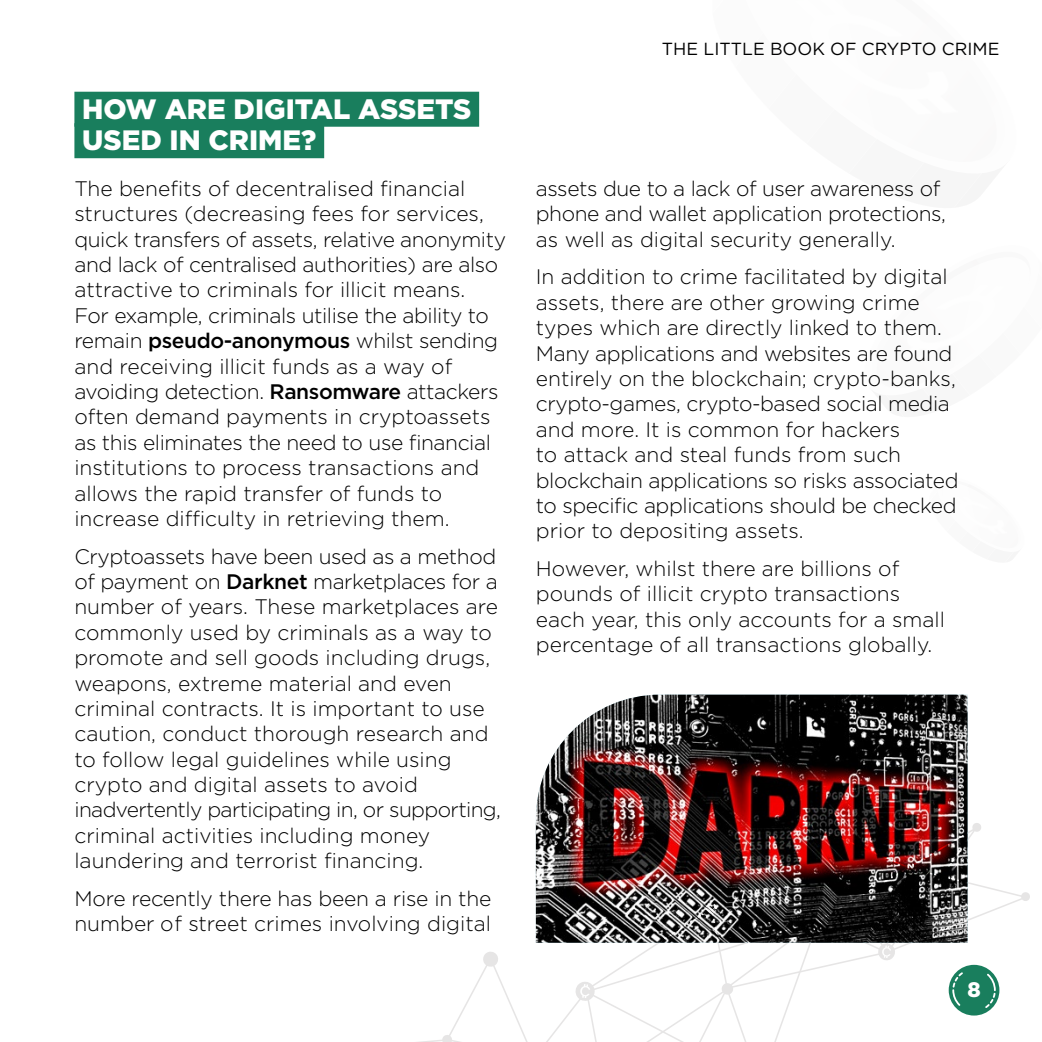
<style>
.page{position:relative;width:1042px;height:1042px;background:#fff}
.page>*{position:absolute;margin:0;border:0;box-sizing:border-box;transform-origin:0 0}
.t1{font:900 28px/31.5px "Gotham";color:#fff}
.t2{font:300 21px/25.4px "Gotham";color:#000}
.t3{font:300 21px/25.4px "Gotham";letter-spacing:-.02em;color:#000}
.t4{font:900 21px "Gotham";color:#fff}
.t5{font:17.5px "Gotham";color:#000}
.s1{font-weight:500}
</style>
<div class="page">
<div style="left:74px;top:92px;width:405px;height:35px;background:#197e5d"></div>
<div style="left:74px;top:123px;width:250px;height:35px;background:#197e5d"></div>
<img style="left:536px;top:694px;width:431px;height:124px">
<svg style="left:419px;top:818px;width:611px;height:224px"></svg>
<svg style="left:580px;top:984px;width:10px;height:14px"></svg>
<svg style="left:882px;top:945px;width:9px;height:13px"></svg>
<svg style="left:948px;top:965px;width:51px;height:50px"></svg>
<h1 class="t1" style="left:82px;top:93px;width:391px">HOW ARE DIGITAL ASSETS<br>USED IN CRIME?</h1>
<p class="t2" style="left:74px;top:175px;width:433px">The benefits of decentralised financial structures (decreasing fees for services, quick transfers of assets, relative anonymity and lack of centralised authorities) are also attractive to criminals for illicit means.<br>For example, criminals utilise the ability to remain <span class="s1">pseudo-anonymous</span> whilst sending and receiving illicit funds as a way of avoiding detection. <span class="s1">Ransomware</span> attackers often demand payments in cryptoassets as this eliminates the need to use financial institutions to process transactions and allows the rapid transfer of funds to increase difficulty in retrieving them.</p>
<p class="t2" style="left:74px;top:543px;width:428px">Cryptoassets have been used as a method of payment on <span class="s1">Darknet</span> marketplaces for a number of years. These marketplaces are commonly used by criminals as a way to promote and sell goods including drugs, weapons, extreme material and even criminal contracts. It is important to use caution, conduct thorough research and to follow legal guidelines while using crypto and digital assets to avoid inadvertently participating in, or supporting, criminal activities including money laundering and terrorist financing.</p>
<p class="t2" style="left:74px;top:885px;width:418px">More recently there has been a rise in the number of street crimes involving digital</p>
<p class="t5" style="left:662px;top:38px;width:339px">THE LITTLE BOOK OF CRYPTO CRIME</p>
<p class="t3" style="left:536px;top:175px;width:412px">assets due to a lack of user awareness of phone and wallet application protections, as well as digital security generally.</p>
<p class="t2" style="left:536px;top:264px;width:424px">In addition to crime facilitated by digital assets, there are other growing crime types which are directly linked to them.<br>Many applications and websites are found entirely on the blockchain; crypto-banks, crypto-games, crypto-based social media and more. It is common for hackers<br>to attack and steal funds from such blockchain applications so risks associated to specific applications should be checked prior to depositing assets.</p>
<p class="t2" style="left:536px;top:555px;width:411px">However, whilst there are billions of pounds of illicit crypto transactions each year, this only accounts for a small percentage of all transactions globally.</p>
<p class="t4" style="left:967px;top:975px;width:15px">8</p>
</div>
